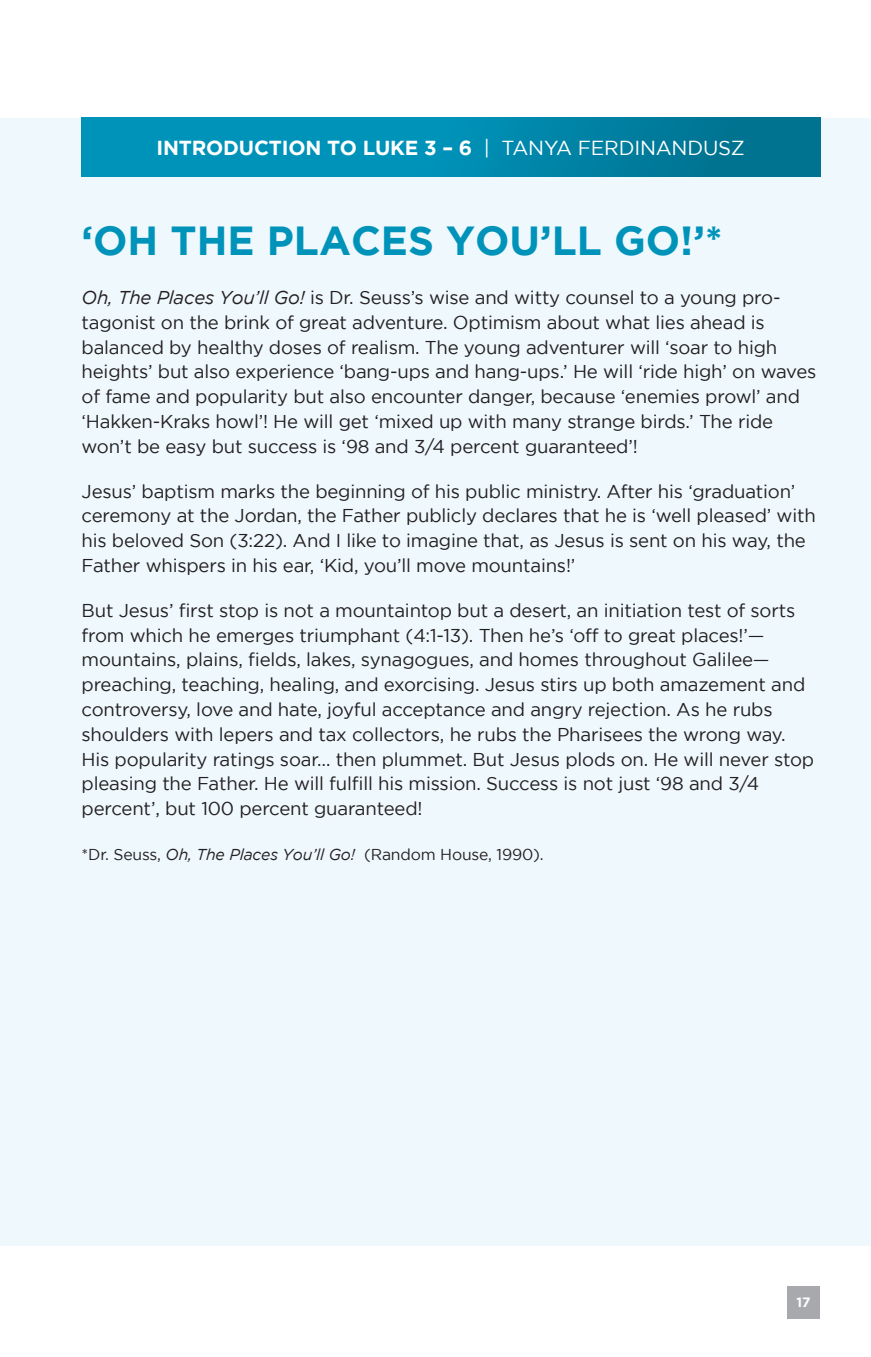
<style>
.page{position:relative;width:871px;height:1357px;background:#fff}
.page>*{position:absolute;margin:0;border:0;box-sizing:border-box;transform-origin:0 0}
.t1{font:700 40.5px "Gotham";color:#0093ba}
.date{font:700 20.25px "Gotham";letter-spacing:-.01em;color:#fff}
.Body_2{font:18.45px/24.8px "Gotham";letter-spacing:-.01em;color:#231f20}
.Body_2-2{font:15.75px "Gotham";letter-spacing:-.01em;color:#231f20}
.t2{font:700 13.5px "Gotham";color:#fff}
.s1{font-weight:400}
.s2{font-style:italic}
</style>
<div class="page">
<div style="left:787px;top:1286px;width:33px;height:32px;background:#a8a9ad"></div>
<div style="left:0;top:118px;width:871px;height:1127px;background:#eef8fd"></div>
<div style="left:82px;top:118px;width:738px;height:58px;background:linear-gradient(to right,#009cc6,#007493)"></div>
<p class="date" style="left:156px;top:136px;width:590px">INTRODUCTION TO LUKE 3 – 6 <span class="s1">| TANYA FERDINANDUSZ</span></p>
<p class="t1" style="left:82px;top:217px;width:642px">‘OH THE PLACES YOU’LL GO!’*</p>
<p class="Body_2" style="left:82px;top:285px;width:736px"><span class="s2">Oh, The Places You’ll Go!</span> is Dr. Seuss’s wise and witty counsel to a young pro&shy;tagonist on the brink of great adventure. Optimism about what lies ahead is balanced by healthy doses of realism. The young adventurer will ‘soar to high heights’ but also experience ‘bang-ups and hang-ups.’ He will ‘ride high’ on waves of fame and popularity but also encounter danger, because ‘enemies prowl’ and ‘Hakken-Kraks howl’! He will get ‘mixed up with many strange birds.’ The ride won’t be easy but success is ‘98 and 3/4 percent guaranteed’!</p>
<p class="Body_2" style="left:82px;top:478px;width:736px">Jesus’ baptism marks the beginning of his public ministry. After his ‘graduation’ ceremony at the Jordan, the Father publicly declares that he is ‘well pleased’ with his beloved Son (3:22). And I like to imagine that, as Jesus is sent on his way, the Father whispers in his ear, ‘Kid, you’ll move mountains!’</p>
<p class="Body_2" style="left:82px;top:598px;width:734px">But Jesus’ first stop is not a mountaintop but a desert, an initiation test of sorts from which he emerges triumphant (4:1-13). Then he’s ‘off to great places!’— mountains, plains, fields, lakes, synagogues, and homes throughout Galilee— preaching, teaching, healing, and exorcising. Jesus stirs up both amazement and controversy, love and hate, joyful acceptance and angry rejection. As he rubs shoulders with lepers and tax collectors, he rubs the Pharisees the wrong way.<br>His popularity ratings soar… then plummet. But Jesus plods on. He will never stop pleasing the Father. He will fulfill his mission. Success is not just ‘98 and 3/4 percent’, but 100 percent guaranteed!</p>
<p class="Body_2-2" style="left:82px;top:846px;width:464px">*Dr. Seuss, <span class="s2">Oh, The Places You’ll Go!</span> (Random House, 1990).</p>
<p class="t2" style="left:796px;top:1294px;width:16px">17</p>
</div>
